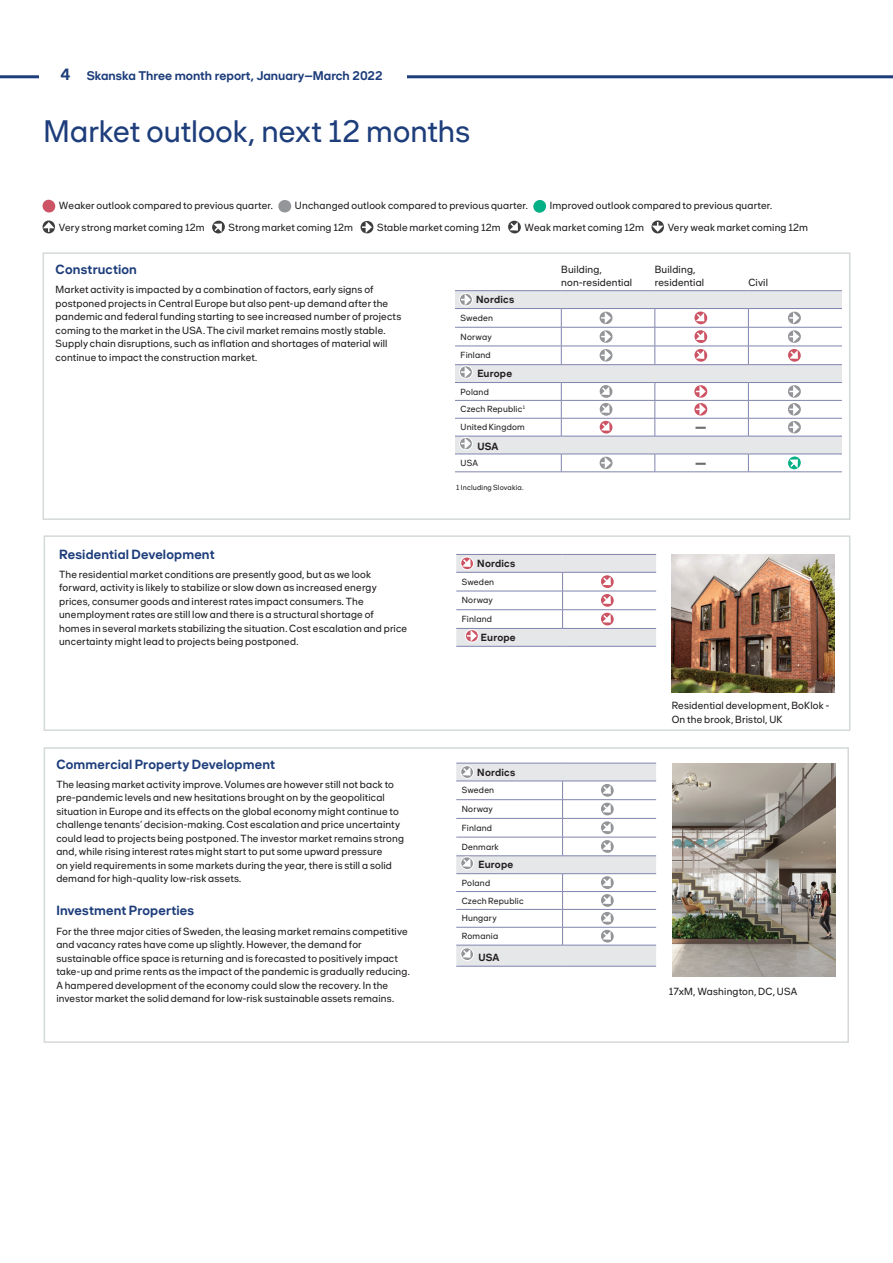
<style>
.page{position:relative;width:893px;height:1263px;background:#fff}
.page>*{position:absolute;margin:0;border:0;box-sizing:border-box;transform-origin:0 0}
.t1{font:31.5px "Shape Sans";letter-spacing:.005em;color:#1d3d7b}
.t2{font:700 18px "Shape Sans";color:#6c6d70}
.t3{font:700 16.5px "Shape Sans";color:#1d3d7b}
.t4{font:700 13.5px "Shape Sans";letter-spacing:.015em;color:#1d3d7b}
.t5{font:700 12.75px "Shape Sans";color:#1d3d7b}
.t6{font:10.5px/13.5px "Shape Sans";letter-spacing:.015em;color:#231f20}
.t7{font:700 10.5px "Shape Sans";letter-spacing:.02em;color:#231f20}
.t8{font:9px/18.8px "Shape Sans";letter-spacing:.02em;color:#231f20}
.t9{font:7.5px "Shape Sans";letter-spacing:.02em;color:#231f20}
</style>
<div class="page">
<hr style="left:0;top:75px;width:893px;height:3px;background:#1d3d7b">
<div style="left:39px;top:68px;width:367px;height:21px;background:#fff"></div>
<div style="left:44px;top:535px;width:806px;height:196px;border:2px solid #d4dad8"></div>
<div style="left:44px;top:747px;width:805px;height:296px;border:2px solid #d4dad8"></div>
<div style="left:43px;top:252px;width:807px;height:268px;border:2px solid #d4dad8"></div>
<hr style="left:455px;top:472px;width:106px;height:1px;background:#8084ad">
<hr style="left:561px;top:472px;width:94px;height:1px;background:#8084ad">
<hr style="left:655px;top:472px;width:93px;height:1px;background:#8084ad">
<hr style="left:748px;top:472px;width:94px;height:1px;background:#8084ad">
<svg style="left:455px;top:290px;width:387px;height:182px"></svg>
<div style="left:42px;top:200px;width:13px;height:12px;background:#cc5464;border-radius:50%"></div>
<svg style="left:278px;top:200px;width:14px;height:13px"></svg>
<div style="left:533px;top:200px;width:13px;height:13px;background:#03af85;border-radius:50%"></div>
<svg style="left:42px;top:220px;width:13px;height:14px"></svg>
<svg style="left:212px;top:221px;width:13px;height:13px"></svg>
<svg style="left:213px;top:224px;width:9px;height:9px"></svg>
<svg style="left:360px;top:221px;width:14px;height:13px"></svg>
<svg style="left:508px;top:221px;width:13px;height:12px"></svg>
<svg style="left:509px;top:221px;width:9px;height:10px"></svg>
<svg style="left:651px;top:220px;width:13px;height:14px"></svg>
<img style="left:672px;top:555px;width:163px;height:138px">
<img style="left:672px;top:763px;width:164px;height:213px">
<hr style="left:456px;top:966px;width:107px;height:1px;background:#8084ad">
<hr style="left:563px;top:966px;width:93px;height:1px;background:#8084ad">
<svg style="left:456px;top:763px;width:200px;height:203px"></svg>
<hr style="left:456px;top:646px;width:107px;height:1px;background:#8084ad">
<hr style="left:563px;top:646px;width:93px;height:1px;background:#8084ad">
<svg style="left:456px;top:554px;width:200px;height:92px"></svg>
<h3 class="t3" style="left:61px;top:65px;width:11px">4</h3>
<p class="t5" style="left:87px;top:68px;width:297px">Skanska Three month report, January–March 2022</p>
<h1 class="t1" style="left:44px;top:112px;width:428px">Market outlook, next 12 months</h1>
<p class="t6" style="left:59px;top:199px;width:215px">Weaker outlook compared to previous quarter.</p>
<p class="t6" style="left:295px;top:199px;width:234px">Unchanged outlook compared to previous quarter.</p>
<p class="t6" style="left:550px;top:199px;width:224px">Improved outlook compared to previous quarter.</p>
<p class="t6" style="left:59px;top:221px;width:147px">Very strong market coming 12m</p>
<p class="t6" style="left:229px;top:221px;width:126px">Strong market coming 12m</p>
<p class="t6" style="left:377px;top:221px;width:125px">Stable market coming 12m</p>
<p class="t6" style="left:525px;top:221px;width:121px">Weak market coming 12m</p>
<p class="t6" style="left:668px;top:221px;width:142px">Very weak market coming 12m</p>
<p class="t4" style="left:56px;top:261px;width:83px">Construction</p>
<p class="t6" style="left:56px;top:282px;width:347px">Market activity is impacted by a combination of factors, early signs of postponed projects in Central Europe but also pent-up demand after the pandemic and federal funding starting to see increased number of projects coming to the market in the USA. The civil market remains mostly stable.<br>Supply chain disruptions, such as inflation and shortages of material will continue to impact the construction market.</p>
<p class="t6" style="left:561px;top:262px;width:72px">Building, non-residential</p>
<p class="t6" style="left:655px;top:262px;width:51px">Building, residential</p>
<p class="t6" style="left:748px;top:276px;width:21px">Civil</p>
<p class="t7" style="left:476px;top:293px;width:39px">Nordics</p>
<p class="t8" style="left:460px;top:308px;width:34px">Sweden<br>Norway<br>Finland</p>
<p class="t7" style="left:477px;top:367px;width:36px">Europe</p>
<p class="t8" style="left:460px;top:382px;width:66px;line-height:17.9px">Poland<br>Czech Republic<sup>1<br></sup>United Kingdom</p>
<h2 class="t2" style="left:695px;top:416px;width:13px">–</h2>
<p class="t7" style="left:477px;top:440px;width:23px">USA</p>
<p class="t4" style="left:59px;top:546px;width:157px">Residential Development</p>
<p class="t6" style="left:59px;top:567px;width:350px">The residential market conditions are presently good, but as we look forward, activity is likely to stabilize or slow down as increased energy prices, consumer goods and interest rates impact consumers. The unemployment rates are still low and there is a structural shortage of homes in several markets stabilizing the situation. Cost escalation and price uncertainty might lead to projects being postponed.</p>
<p class="t4" style="left:56px;top:756px;width:220px">Commercial Property Development</p>
<p class="t6" style="left:56px;top:777px;width:349px">The leasing market activity improve. Volumes are however still not back to pre-pandemic levels and new hesitations brought on by the geopolitical situation in Europe and its effects on the global economy might continue to challenge tenants’ decision-making. Cost escalation and price uncertainty could lead to projects being postponed. The investor market remains strong and, while rising interest rates might start to put some upward pressure<br>on yield requirements in some markets during the year, there is still a solid demand for high-quality low-risk assets.</p>
<p class="t4" style="left:56px;top:902px;width:139px">Investment Properties</p>
<p class="t6" style="left:56px;top:924px;width:355px">For the three major cities of Sweden, the leasing market remains competitive and vacancy rates have come up slightly. However, the demand for sustainable office space is returning and is forecasted to positively impact take-up and prime rents as the impact of the pandemic is gradually reducing.<br>A hampered development of the economy could slow the recovery. In the investor market the solid demand for low-risk sustainable assets remains.</p>
<p class="t8" style="left:460px;top:453px;width:19px">USA</p>
<h2 class="t2" style="left:695px;top:452px;width:13px">–</h2>
<p class="t9" style="left:456px;top:483px;width:69px">1 Including Slovakia.</p>
<p class="t7" style="left:477px;top:557px;width:39px">Nordics</p>
<p class="t8" style="left:462px;top:572px;width:34px">Sweden<br>Norway<br>Finland</p>
<p class="t7" style="left:481px;top:631px;width:36px">Europe</p>
<p class="t7" style="left:477px;top:766px;width:39px">Nordics</p>
<p class="t8" style="left:462px;top:781px;width:39px">Sweden<br>Norway<br>Finland<br>Denmark</p>
<p class="t7" style="left:478px;top:858px;width:36px">Europe</p>
<p class="t8" style="left:462px;top:873px;width:63px;line-height:17.9px">Poland<br>Czech Republic<br>Hungary<br>Romania</p>
<p class="t7" style="left:478px;top:951px;width:23px">USA</p>
<p class="t6" style="left:672px;top:699px;width:159px">Residential development, BoKlok -<br>On the brook, Bristol, UK</p>
<p class="t6" style="left:669px;top:985px;width:130px">17xM, Washington, DC, USA</p>
</div>
